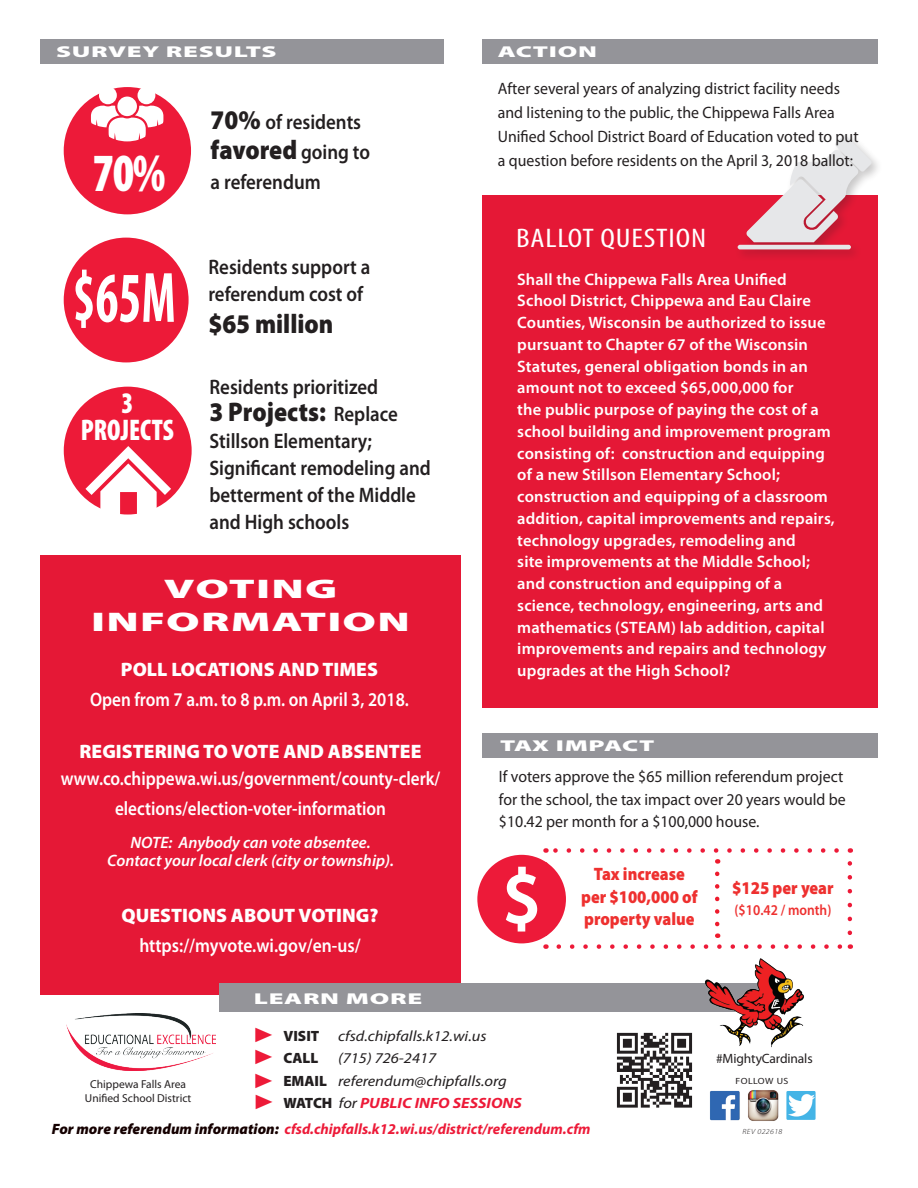
<style>
.page{position:relative;width:918px;height:1188px;background:#fff}
.page>*{position:absolute;margin:0;border:0;box-sizing:border-box;transform-origin:0 0}
.t1{font:700 condensed 72px "Myriad Pro";color:#fff;scale:.75 1}
.t2{font:900 condensed 54px "Myriad Pro";color:#fff;scale:.9 1}
.t3{font:900 condensed 30px "Myriad Pro";color:#fff;scale:.9 1}
.t4{font:900 27px "Myriad Pro";color:#231f20;scale:.9 1}
.t5{font:900 27px "Myriad Pro";letter-spacing:.025em;color:#fff;scale:1.71 1}
.t6{font:condensed 27px "Myriad Pro";letter-spacing:.025em;color:#fff;scale:1.2 1}
.t7{font:23.7px "Zapf Dingbats ITC";color:#ed1a38;scale:.75 1}
.t8{font:600 21px/27px "Myriad Pro";color:#231f20;scale:.9 1}
.t9{font:600 19.5px/27px "Myriad Pro";color:#fff;text-align:center;scale:.88 1}
.t10{font:600 19.5px/30px "Myriad Pro";color:#fff;text-align:center;scale:.9 1}
.t11{font:900 18px/22.5px "Myriad Pro";color:#ee302f;text-align:center;scale:.9 1}
.t12{font:600 16.5px/21.8px "Myriad Pro";letter-spacing:.01em;color:#fff}
.t13{font:16.5px/24px "Myriad Pro";color:#231f20;scale:.96 1}
.t14{font:italic 600 16.5px/18px "Myriad Pro";color:#fff;text-align:center}
.t15{font:900 15.75px "Myriad Pro";letter-spacing:.025em;color:#fff;scale:1.71 1}
.t16{font:900 15.75px "Myriad Pro";letter-spacing:-.005em;color:#fff;scale:1.71 1}
.t17{font:italic 700 15px "Myriad Pro";color:#ed1a38}
.t18{font:600 15px "Myriad Pro";color:#ee302f;scale:.9 1}
.t19{font:italic 14.85px "Myriad Pro";color:#231f20;scale:1.1 1}
.t20{font:italic 700 14.85px "Myriad Pro";color:#ed1a38;scale:1.1 1}
.t21{font:900 14.85px "Myriad Pro";color:#231f20}
.t22{font:13.5px "Myriad Pro";letter-spacing:-.01em;color:#231f20}
.t23{font:11.55px "Myriad Pro";color:#231f20}
.t24{font:9px "Myriad Pro";letter-spacing:.05em;color:#231f20;scale:1.1 1}
.t25{font:italic 300 7.5px "Myriad Pro";letter-spacing:.05em;color:#231f20;scale:1.1 1}
.s1{font-weight:900;font-size:27px}
.s2{font-weight:600;font-size:21px}
.s3{font-weight:900}
.s4{font-weight:900;font-style:normal}
.s5{font-weight:900;font-style:normal;color:#231f20}
.s6{font-weight:400;color:#231f20}
.s7{font-weight:900;color:#150000}
</style>
<div class="page">
<img style="left:616px;top:1032px;width:77px;height:76px">
<img style="left:710px;top:1090px;width:30px;height:31px">
<img style="left:747px;top:1090px;width:32px;height:31px">
<img style="left:786px;top:1091px;width:30px;height:29px">
<div style="left:40px;top:555px;width:421px;height:439px;background:#e51836"></div>
<div style="left:219px;top:983px;width:546px;height:28px;background:#949499"></div>
<img style="left:66px;top:1013px;width:150px;height:57px">
<div style="left:482px;top:733px;width:396px;height:25px;background:#949499"></div>
<svg style="left:477px;top:848px;width:375px;height:101px"></svg>
<img style="left:704px;top:958px;width:100px;height:90px">
<div style="left:64px;top:87px;width:127px;height:127px;background:#ed1a39;border-radius:50%"></div>
<svg style="left:91px;top:87px;width:72px;height:54px"></svg>
<div style="left:40px;top:39px;width:403px;height:25px;background:#949499"></div>
<div style="left:64px;top:238px;width:125px;height:124px;background:#ed1a38;border-radius:50%"></div>
<div style="left:64px;top:387px;width:128px;height:128px;background:#ed1a38;border-radius:50%"></div>
<svg style="left:85px;top:446px;width:86px;height:69px"></svg>
<div style="left:482px;top:195px;width:396px;height:513px;background:#e51836"></div>
<div style="left:734px;top:132px;width:150px;height:129px;background:#231f20;opacity:.25"></div>
<svg style="left:746px;top:135px;width:126px;height:107px"></svg>
<hr style="left:738px;top:245px;width:113px;height:4px;background:#e6e7e9;border-radius:2px">
<div style="left:482px;top:39px;width:396px;height:25px;background:#949499"></div>
<p class="t15" style="left:56px;top:41px;width:130px">SURVEY RESULTS</p>
<p class="t2" style="left:92px;top:138px;width:83px">70%</p>
<p class="t1" style="left:72px;top:253px;width:139px">$65M</p>
<p class="t3" style="left:121px;top:384px;width:15px">3</p>
<p class="t3" style="left:81px;top:411px;width:105px">PROJECTS</p>
<p class="t8" style="left:211px;top:108px;width:169px"><span class="s1">70%</span> of residents</p>
<p class="t4" style="left:211px;top:132px;width:179px">favored <span class="s2">going to</span></p>
<p class="t8" style="left:211px;top:168px;width:124px">a referendum</p>
<p class="t8" style="left:208px;top:253px;width:181px">Residents support a referendum cost of</p>
<p class="t4" style="left:208px;top:306px;width:140px">$65 million</p>
<p class="t8" style="left:210px;top:373px;width:189px">Residents prioritized</p>
<p class="t4" style="left:210px;top:394px;width:211px">3 Projects: <span class="s2">Replace</span></p>
<p class="t8" style="left:210px;top:427px;width:247px">Stillson Elementary;<br>Significant remodeling and betterment of the Middle and High schools</p>
<p class="t5" style="left:164px;top:571px;width:103px">VOTING</p>
<p class="t5" style="left:91px;top:604px;width:188px">INFORMATION</p>
<p class="t9" style="left:90px;top:654px;width:364px;line-height:30px"><span class="s3">POLL LOCATIONS AND TIMES<br></span>Open from 7 a.m. to 8 p.m. on April 3, 2018.</p>
<p class="t9" style="left:61px;top:737px;width:433px"><span class="s3">REGISTERING TO VOTE AND ABSENTEE </span>www.co.chippewa.wi.us/government/county-clerk/</p>
<p class="t9" style="left:115px;top:794px;width:310px">elections/election-voter-information</p>
<p class="t14" style="left:107px;top:833px;width:288px">NOTE: Anybody can vote absentee.<br>Contact your local clerk (city or township).</p>
<p class="t10" style="left:122px;top:900px;width:287px"><span class="s3">QUESTIONS ABOUT VOTING? </span>https://myvote.wi.gov/en-us/</p>
<p class="t15" style="left:498px;top:41px;width:60px">ACTION</p>
<p class="t13" style="left:498px;top:77px;width:377px">After several years of analyzing district facility needs and listening to the public, the Chippewa Falls Area Unified School District Board of Education voted to put a question before residents on the April 3, 2018 ballot:</p>
<p class="t6" style="left:516px;top:222px;width:160px">BALLOT QUESTION</p>
<p class="t12" style="left:517px;top:268px;width:319px">Shall the Chippewa Falls Area Unified School District, Chippewa and Eau Claire Counties, Wisconsin be authorized to issue pursuant to Chapter 67 of the Wisconsin Statutes, general obligation bonds in an amount not to exceed $65,000,000 for<br>the public purpose of paying the cost of a school building and improvement program consisting of: construction and equipping of a new Stillson Elementary School; construction and equipping of a classroom addition, capital improvements and repairs, technology upgrades, remodeling and<br>site improvements at the Middle School; and construction and equipping of a science, technology, engineering, arts and mathematics (STEAM) lab addition, capital improvements and repairs and technology upgrades at the High School?</p>
<p class="t16" style="left:500px;top:735px;width:92px">TAX IMPACT</p>
<p class="t13" style="left:499px;top:765px;width:363px;line-height:22.5px">If voters approve the $65 million referendum project for the school, the tax impact over 20 years would be $10.42 per month for a $100,000 house.</p>
<p class="t11" style="left:581px;top:862px;width:131px">Tax increase per $100,000 of property value</p>
<p class="t11" style="left:732px;top:876px;width:114px">$125 per year</p>
<p class="t18" style="left:735px;top:901px;width:109px">($10.42 / month)</p>
<p class="t23" style="left:90px;top:1077px;width:97px">Chippewa Falls Area</p>
<p class="t23" style="left:85px;top:1091px;width:108px">Unified School District</p>
<p class="t15" style="left:254px;top:988px;width:100px">LEARN MORE</p>
<p class="t21" style="left:283px;top:1026px;width:37px">VISIT</p>
<p class="t19" style="left:338px;top:1027px;width:136px">cfsd.chipfalls.k12.wi.us</p>
<p class="t21" style="left:283px;top:1048px;width:36px">CALL</p>
<p class="t19" style="left:338px;top:1049px;width:91px">(715) 726-2417</p>
<p class="t19" style="left:283px;top:1071px;width:205px"><span class="s4">EMAIL</span> referendum@chipfalls.org</p>
<p class="t20" style="left:283px;top:1093px;width:218px"><span class="s5">WATCH</span> <span class="s6">for</span> PUBLIC INFO SESSIONS</p>
<p class="t7" style="left:275px;top:1027px;width:112px;rotate:90deg">▲ ▲ ▲ ▲</p>
<p class="t17" style="left:52px;top:1120px;width:540px"><span class="s7">For more referendum information:</span> cfsd.chipfalls.k12.wi.us/district/referendum.cfm</p>
<p class="t22" style="left:716px;top:1050px;width:98px">#MightyCardinals</p>
<p class="t24" style="left:735px;top:1075px;width:50px">FOLLOW US</p>
<p class="t25" style="left:742px;top:1127px;width:38px">REV 022618</p>
</div>
